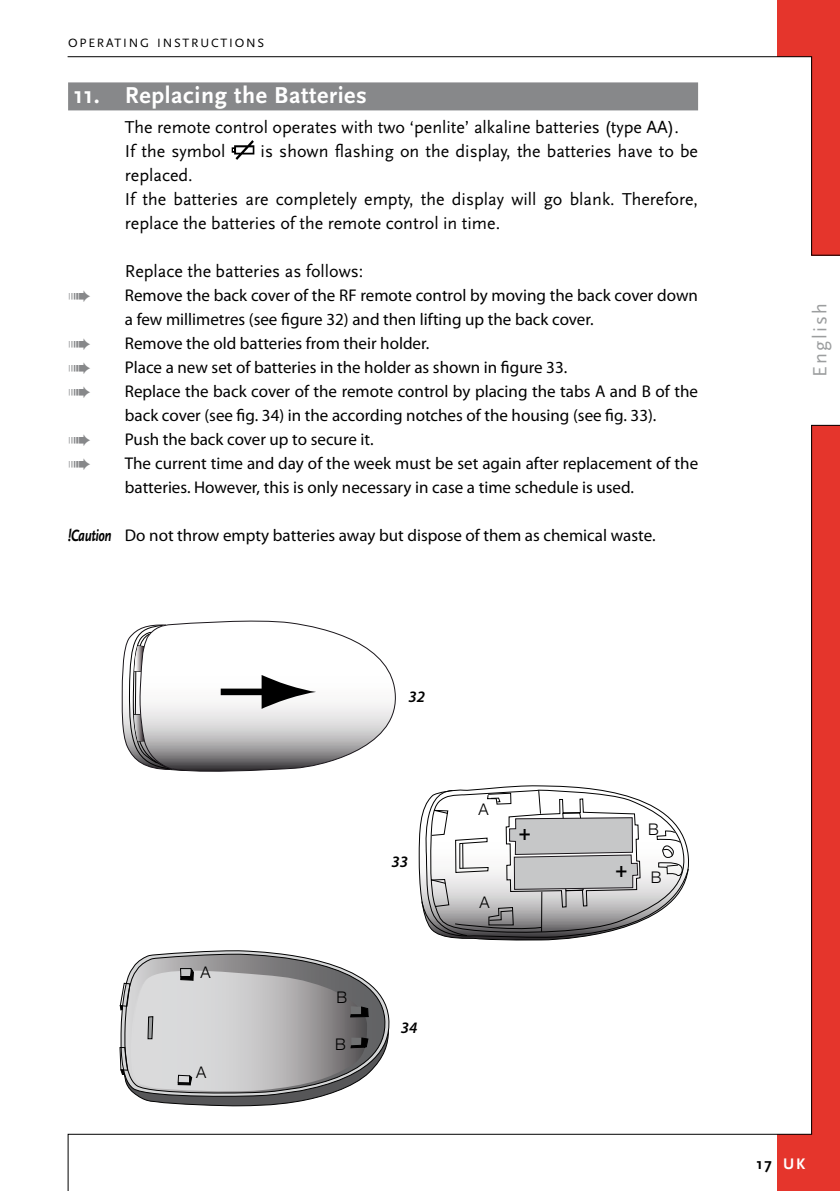
<style>
.page{position:relative;width:840px;height:1191px;background:#fff}
.page>*{position:absolute;margin:0;border:0;box-sizing:border-box;transform-origin:0 0}
.t1{font:700 24px "Scala Sans";letter-spacing:.025em;color:#fff}
.t2{font:700 20.8px "Myriad";color:#000;scale:.96 1}
.t3{font:20px "Scala Sans";letter-spacing:.105em;color:#9c9e9f}
.t4{font:18px/24px "Scala Sans";color:#000}
.t5{font:17px/24px "Myriad Pro";color:#000}
.t6{font:300 16px "Helvetica Neue";color:#000}
.t7{font:italic 600 16px "Myriad Pro";color:#000}
.t8{font:700 16px "Scala Sans";color:#000}
.t9{font:700 16px "Scala Sans";color:#fff}
.t10{font:12.6px "Scala Sans";letter-spacing:.145em;color:#000}
.s1{font-family:"Scala Sans";font-weight:700;font-style:italic}
</style>
<div class="page">
<svg style="left:810px;top:57px;width:29px;height:198px;background:#dd3a31"></svg>
<svg style="left:811px;top:425px;width:28px;height:709px;background:#c72e26"></svg>
<div style="left:68px;top:82px;width:629px;height:28px;background:#87888a"></div>
<svg style="left:231px;top:140px;width:23px;height:20px"></svg>
<svg style="left:121px;top:621px;width:275px;height:151px"></svg>
<svg style="left:418px;top:785px;width:271px;height:155px"></svg>
<svg style="left:420px;top:789px;width:268px;height:149px"></svg>
<svg style="left:172px;top:950px;width:104px;height:3px"></svg>
<svg style="left:119px;top:953px;width:271px;height:153px;background:#b1b0b1"></svg>
<div style="left:777px;top:1134px;width:62px;height:57px;background:#e5352c"></div>
<div style="left:777px;top:0;width:62px;height:57px;background:#e5352c"></div>
<hr style="left:68px;top:56px;width:743px;height:1px;background:#000">
<svg style="left:68px;top:1133px;width:743px;height:58px"></svg>
<p class="t10" style="left:68px;top:36px;width:197px">OPERATING INSTRUCTIONS</p>
<h1 class="t1" style="left:74px;top:82px;width:294px">11. Replacing the Batteries</h1>
<p class="t4" style="left:125px;top:116px;width:555px">The remote control operates with two ‘penlite’ alkaline batteries (type AA).<br>If the symbol</p>
<p class="t4" style="left:260px;top:140px;width:439px">is shown flashing on the display, the batteries have to be</p>
<p class="t4" style="left:125px;top:164px;width:574px">replaced.<br>If the batteries are completely empty, the display will go blank. Therefore, replace the batteries of the remote control in time.</p>
<p class="t4" style="left:125px;top:260px;width:240px">Replace the batteries as follows:</p>
<p class="t5" style="left:125px;top:283px;width:574px">Remove the back cover of the RF remote control by moving the back cover down a few millimetres (see figure 32) and then lifting up the back cover.</p>
<p class="t5" style="left:125px;top:331px;width:306px">Remove the old batteries from their holder.</p>
<p class="t5" style="left:125px;top:355px;width:443px">Place a new set of batteries in the holder as shown in figure 33.</p>
<p class="t5" style="left:125px;top:379px;width:574px">Replace the back cover of the remote control by placing the tabs A and B of the back cover (see fig. 34) in the according notches of the housing (see fig. 33).</p>
<p class="t5" style="left:125px;top:427px;width:250px">Push the back cover up to secure it.</p>
<p class="t5" style="left:125px;top:451px;width:574px">The current time and day of the week must be set again after replacement of the batteries. However, this is only necessary in case a time schedule is used.</p>
<p class="t5" style="left:68px;top:523px;width:588px"><span class="s1">!Caution</span> Do not throw empty batteries away but dispose of them as chemical waste.</p>
<p class="t6" style="left:200px;top:962px;width:12px">A</p>
<p class="t6" style="left:196px;top:1062px;width:12px">A</p>
<p class="t7" style="left:408px;top:686px;width:18px">32</p>
<p class="t7" style="left:391px;top:851px;width:18px">33</p>
<p class="t6" style="left:336px;top:987px;width:12px">B</p>
<p class="t6" style="left:335px;top:1034px;width:12px">B</p>
<p class="t7" style="left:400px;top:1017px;width:18px">34</p>
<p class="t6" style="left:478px;top:800px;width:12px">A</p>
<p class="t6" style="left:479px;top:892px;width:12px">A</p>
<p class="t2" style="left:518px;top:822px;width:14px">+</p>
<p class="t2" style="left:615px;top:859px;width:14px">+</p>
<p class="t6" style="left:648px;top:819px;width:12px">B</p>
<p class="t6" style="left:650px;top:867px;width:12px">B</p>
<p class="t3" style="left:808px;top:377px;width:75px;rotate:-90deg">English</p>
<p class="t8" style="left:756px;top:1154px;width:17px">17</p>
<p class="t9" style="left:782px;top:1154px;width:23px">UK</p>
</div>
